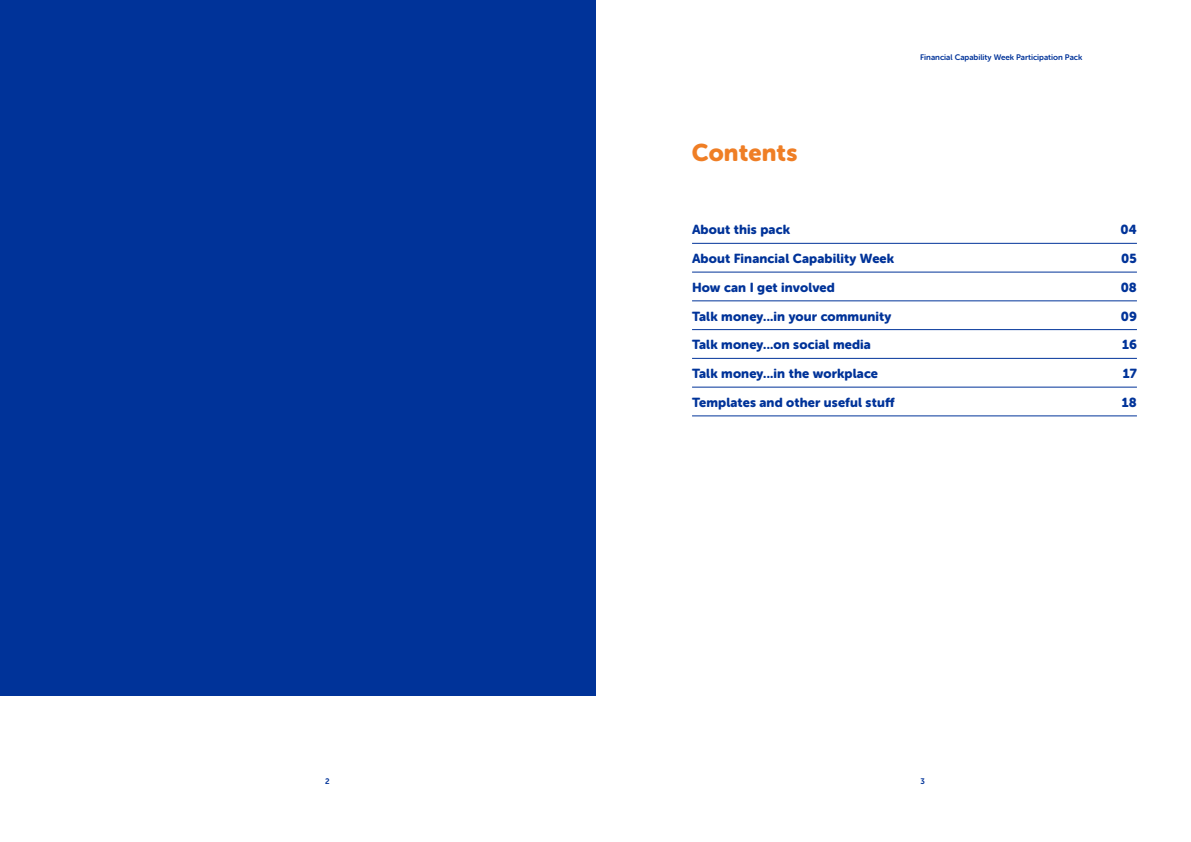
<style>
.page{position:relative;width:1191px;height:842px;background:#fff}
.page>*{position:absolute;margin:0;border:0;box-sizing:border-box;transform-origin:0 0}
.t1{font:24px "Museo Sans Rounded 900";letter-spacing:.005em;color:#ef7e25}
.t2{font:13px "Museo Sans Rounded 900";letter-spacing:.01em;color:#039}
.t3{font:8px "Museo Sans Rounded 700";color:#039}
</style>
<div class="page">
<div style="left:0;top:0;width:595px;height:696px;background:#039"></div>
<hr style="left:692px;top:243px;width:445px;height:1px;background:#039">
<hr style="left:692px;top:272px;width:445px;height:1px;background:#039">
<hr style="left:692px;top:300px;width:445px;height:1px;background:#039">
<hr style="left:692px;top:329px;width:445px;height:1px;background:#039">
<hr style="left:692px;top:358px;width:445px;height:1px;background:#039">
<hr style="left:692px;top:387px;width:445px;height:1px;background:#039">
<hr style="left:692px;top:415px;width:445px;height:1px;background:#039">
<h1 class="t1" style="left:692px;top:139px;width:107px">Contents</h1>
<p class="t3" style="left:920px;top:53px;width:164px">Financial Capability Week Participation Pack</p>
<p class="t2" style="left:692px;top:222px;width:100px">About this pack</p>
<p class="t2" style="left:1120px;top:222px;width:18px">04</p>
<p class="t2" style="left:692px;top:251px;width:204px">About Financial Capability Week</p>
<p class="t2" style="left:1121px;top:251px;width:17px">05</p>
<p class="t2" style="left:692px;top:280px;width:144px">How can I get involved</p>
<p class="t2" style="left:1120px;top:280px;width:18px">08</p>
<p class="t2" style="left:692px;top:309px;width:201px">Talk money...in your community</p>
<p class="t2" style="left:1120px;top:309px;width:18px">09</p>
<p class="t2" style="left:692px;top:337px;width:180px">Talk money...on social media</p>
<p class="t2" style="left:1122px;top:337px;width:16px">16</p>
<p class="t2" style="left:692px;top:366px;width:187px">Talk money...in the workplace</p>
<p class="t2" style="left:1122px;top:366px;width:16px">17</p>
<p class="t2" style="left:692px;top:395px;width:204px">Templates and other useful stuff</p>
<p class="t2" style="left:1122px;top:395px;width:16px">18</p>
<p class="t3" style="left:325px;top:777px;width:6px">2</p>
<p class="t3" style="left:920px;top:777px;width:6px">3</p>
</div>
